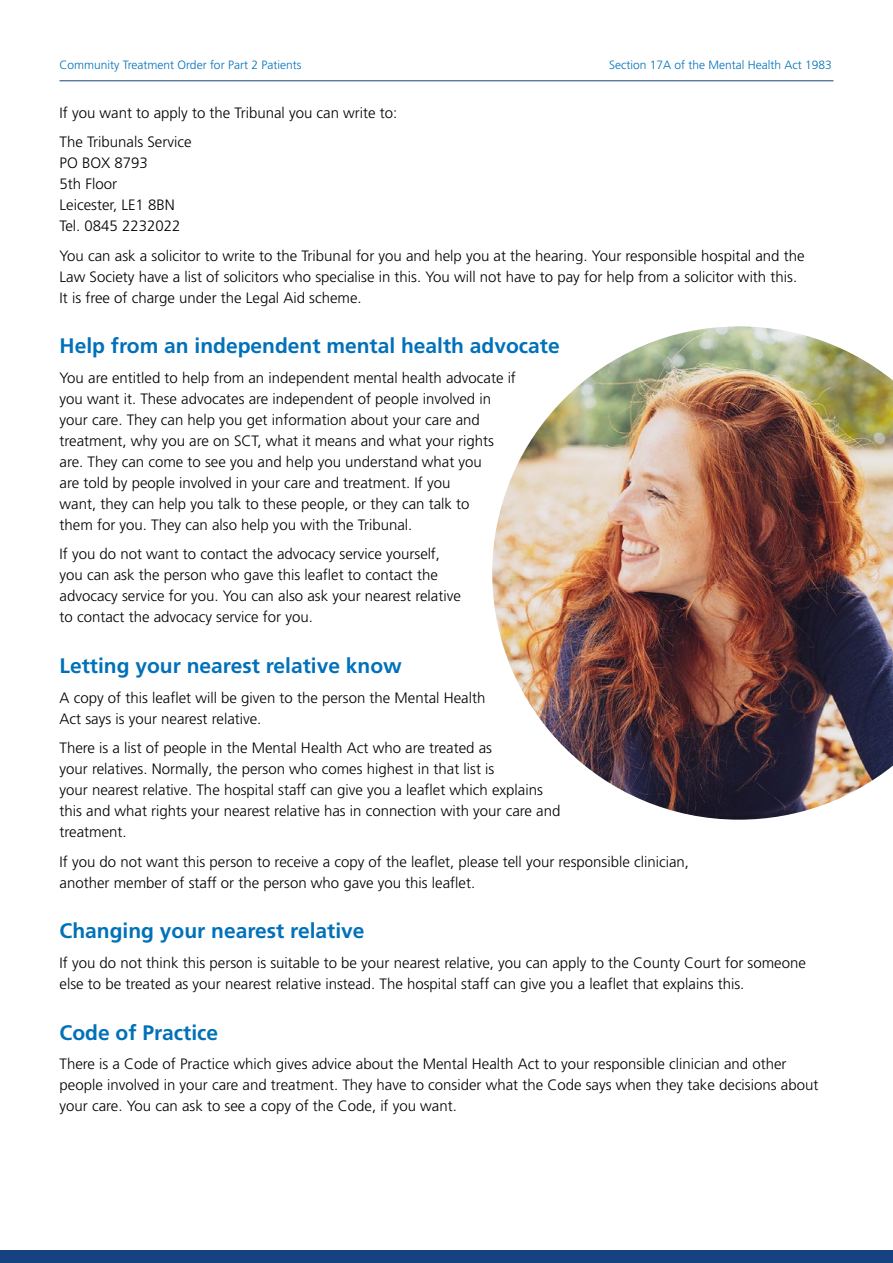
<style>
.page{position:relative;width:893px;height:1263px;background:#fff}
.page>*{position:absolute;margin:0;border:0;box-sizing:border-box;transform-origin:0 0}
.t1{font:700 21px "Frutiger LT Pro";color:#0071b9}
.t2{font:300 15px/21px "Frutiger LT Pro";color:#000}
.t3{font:300 12px "Frutiger LT Pro";color:#0071b9}
</style>
<div class="page">
<div style="left:0;top:1250px;width:893px;height:13px;background:#174281"></div>
<hr style="left:60px;top:80px;width:773px;height:1px;background:#174281">
<img style="left:492px;top:326px;width:401px;height:494px">
<p class="t3" style="left:60px;top:57px;width:243px">Community Treatment Order for Part 2 Patients</p>
<p class="t3" style="left:609px;top:57px;width:224px">Section 17A of the Mental Health Act 1983</p>
<p class="t2" style="left:60px;top:98px;width:339px;line-height:29.5px">If you want to apply to the Tribunal you can write to:<br>The Tribunals Service</p>
<p class="t2" style="left:60px;top:152px;width:122px">PO BOX 8793<br>5th Floor<br>Leicester, LE1 8BN<br>Tel. 0845 2232022</p>
<p class="t2" style="left:60px;top:245px;width:746px">You can ask a solicitor to write to the Tribunal for you and help you at the hearing. Your responsible hospital and the<br>Law Society have a list of solicitors who specialise in this. You will not have to pay for help from a solicitor with this.<br>It is free of charge under the Legal Aid scheme.</p>
<h1 class="t1" style="left:60px;top:334px;width:502px">Help from an independent mental health advocate</h1>
<p class="t2" style="left:60px;top:367px;width:458px">You are entitled to help from an independent mental health advocate if you want it. These advocates are independent of people involved in your care. They can help you get information about your care and treatment, why you are on SCT, what it means and what your rights are. They can come to see you and help you understand what you<br>are told by people involved in your care and treatment. If you<br>want, they can help you talk to these people, or they can talk to<br>them for you. They can also help you with the Tribunal.</p>
<p class="t2" style="left:60px;top:544px;width:403px">If you do not want to contact the advocacy service yourself, you can ask the person who gave this leaflet to contact the advocacy service for you. You can also ask your nearest relative to contact the advocacy service for you.</p>
<h1 class="t1" style="left:60px;top:653px;width:344px">Letting your nearest relative know</h1>
<p class="t2" style="left:60px;top:687px;width:427px">A copy of this leaflet will be given to the person the Mental Health<br>Act says is your nearest relative.</p>
<p class="t2" style="left:60px;top:738px;width:502px">There is a list of people in the Mental Health Act who are treated as<br>your relatives. Normally, the person who comes highest in that list is<br>your nearest relative. The hospital staff can give you a leaflet which explains this and what rights your nearest relative has in connection with your care and treatment.</p>
<p class="t2" style="left:60px;top:851px;width:631px">If you do not want this person to receive a copy of the leaflet, please tell your responsible clinician, another member of staff or the person who gave you this leaflet.</p>
<h1 class="t1" style="left:60px;top:919px;width:307px">Changing your nearest relative</h1>
<p class="t2" style="left:60px;top:952px;width:748px">If you do not think this person is suitable to be your nearest relative, you can apply to the County Court for someone else to be treated as your nearest relative instead. The hospital staff can give you a leaflet that explains this.</p>
<h1 class="t1" style="left:60px;top:1020px;width:160px">Code of Practice</h1>
<p class="t2" style="left:60px;top:1054px;width:760px">There is a Code of Practice which gives advice about the Mental Health Act to your responsible clinician and other people involved in your care and treatment. They have to consider what the Code says when they take decisions about your care. You can ask to see a copy of the Code, if you want.</p>
</div>
